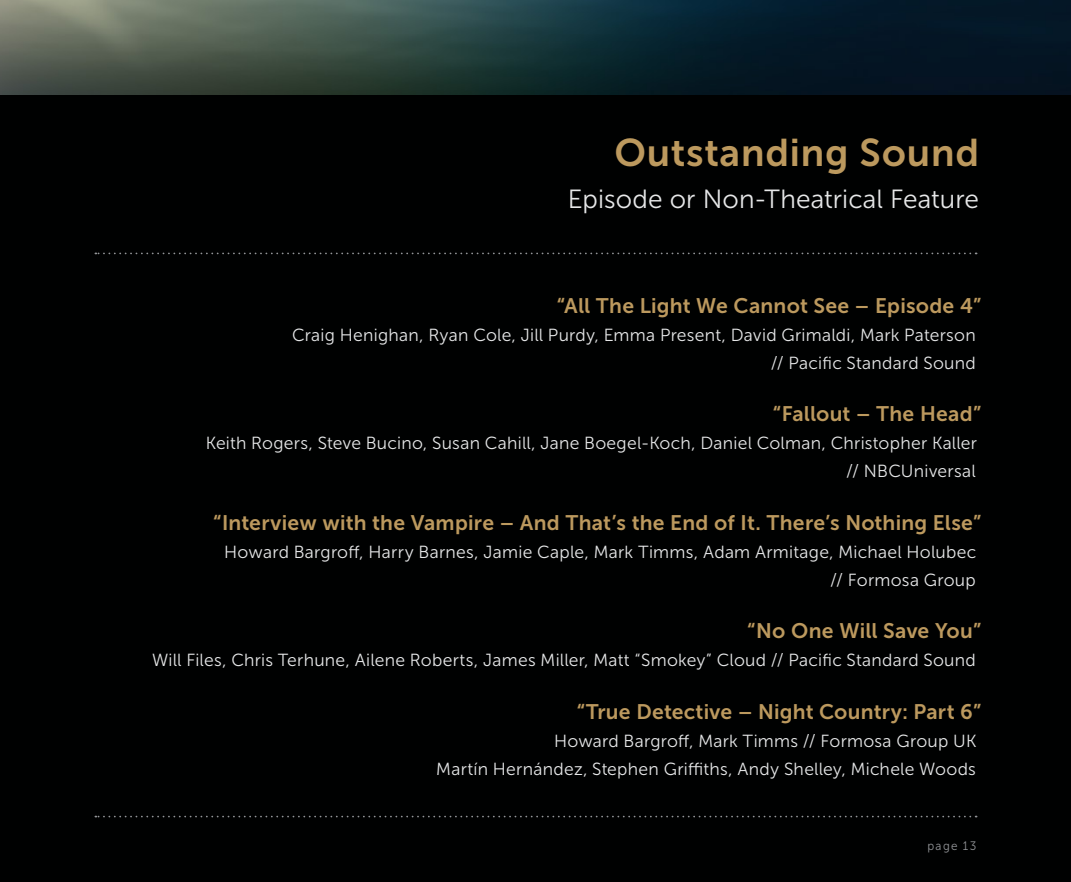
<style>
.page{position:relative;width:1071px;height:882px;background:#000101}
.page>*{position:absolute;margin:0;border:0;box-sizing:border-box;transform-origin:0 0}
.t1{font:38.5px "Museo Sans Cyrl 700";letter-spacing:.02em;color:#bc995e}
.t2{font:26.25px "Museo Sans Cyrl 300";letter-spacing:.005em;color:#e6e7e8}
.t3{font:21px "Museo Sans Cyrl 700";letter-spacing:.01em;color:#bc995e}
.t4{font:17.5px/28px "Museo Sans Cyrl 300";letter-spacing:.015em;color:#e6e7e8;text-align:right}
.t5{font:12.25px "Museo Sans Cyrl 300";color:#939598;scale:.95 1}
</style>
<div class="page">
<svg style="left:95px;top:816px;width:875px;height:1px"></svg>
<svg style="left:95px;top:253px;width:875px;height:1px"></svg>
<img style="left:0;top:0;width:1071px;height:94px">
<h1 class="t1" style="left:615px;top:131px;width:366px">Outstanding Sound</h1>
<h2 class="t2" style="left:568px;top:184px;width:413px">Episode or Non-Theatrical Feature</h2>
<p class="t3" style="left:556px;top:294px;width:427px">“All The Light We Cannot See – Episode 4”</p>
<p class="t4" style="left:292px;top:321px;width:685px">Craig Henighan, Ryan Cole, Jill Purdy, Emma Present, David Grimaldi, Mark Paterson // Pacific Standard Sound</p>
<p class="t3" style="left:773px;top:402px;width:211px">“Fallout – The Head”</p>
<p class="t4" style="left:206px;top:430px;width:773px">Keith Rogers, Steve Bucino, Susan Cahill, Jane Boegel-Koch, Daniel Colman, Christopher Kaller // NBCUniversal</p>
<p class="t3" style="left:213px;top:511px;width:770px">“Interview with the Vampire – And That’s the End of It. There’s Nothing Else”</p>
<p class="t4" style="left:224px;top:538px;width:753px">Howard Bargroff, Harry Barnes, Jamie Caple, Mark Timms, Adam Armitage, Michael Holubec // Formosa Group</p>
<p class="t3" style="left:747px;top:619px;width:236px">“No One Will Save You”</p>
<p class="t4" style="left:152px;top:647px;width:825px">Will Files, Chris Terhune, Ailene Roberts, James Miller, Matt “Smokey” Cloud // Pacific Standard Sound</p>
<p class="t3" style="left:577px;top:700px;width:407px">“True Detective – Night Country: Part 6”</p>
<p class="t4" style="left:436px;top:727px;width:542px">Howard Bargroff, Mark Timms // Formosa Group UK<br>Martín Hernández, Stephen Griffiths, Andy Shelley, Michele Woods</p>
<p class="t5" style="left:927px;top:839px;width:53px">page 13</p>
</div>
